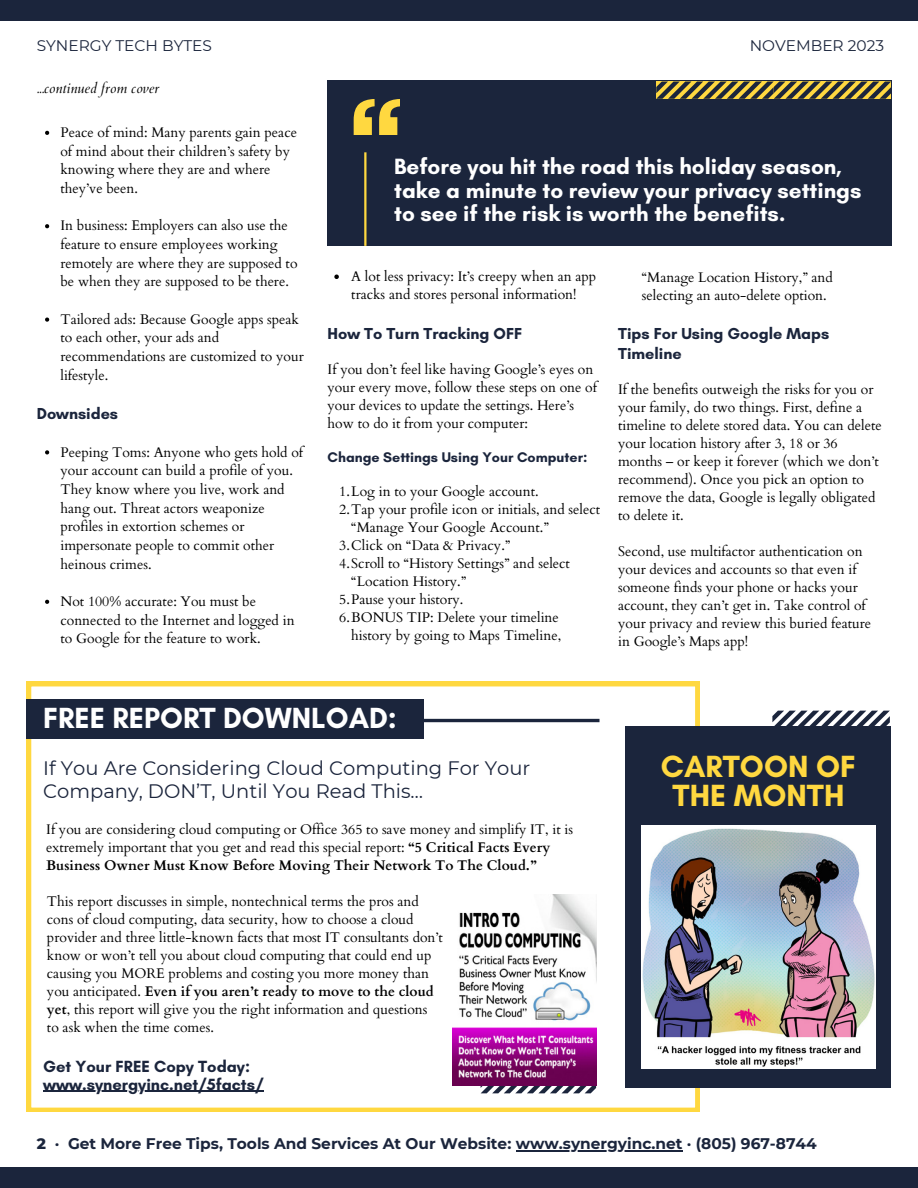
<style>
.page{position:relative;width:918px;height:1188px;background:#fff}
.page>*{position:absolute;margin:0;border:0;box-sizing:border-box;transform-origin:0 0}
.t1{font:700 31.2px "Glacial Indifference";color:#ffd840}
.t2{font:700 29.7px "Glacial Indifference";color:#fff}
.t3{font:700 22.5px/23.7px "Glacial Indifference";color:#fff}
.t4{font:19.5px/23.7px "Montserrat";color:#1b253c}
.t5{font:700 16.5px "Glacial Indifference";color:#1b253c}
.t6{font:700 16.2px/20.2px "Glacial Indifference";color:#1b253c}
.t7{font:700 15.45px "Montserrat";color:#1b253c}
.t8{font:15.45px "Montserrat";color:#1b253c}
.t9{font:700 14.25px "Glacial Indifference";color:#1b253c}
.t10{font:italic 14.25px "Cardo";color:#000}
.t11{font:13.95px/18px "Cardo";color:#000}
.s1{font-weight:700}
.s2{font-weight:800}
</style>
<div class="page">
<div style="left:0;top:1px;width:918px;height:20px;background:#1b253c"></div>
<div style="left:0;top:1168px;width:918px;height:20px;background:#1b253c"></div>
<div style="left:327px;top:81px;width:564px;height:165px;background:#1b253c"></div>
<svg style="left:657px;top:82px;width:234px;height:17px"></svg>
<hr style="left:364px;top:152px;width:2px;height:94px;background:#ffd840">
<svg style="left:354px;top:99px;width:46px;height:36px"></svg>
<svg style="left:27px;top:682px;width:673px;height:430px"></svg>
<hr style="left:249px;top:719px;width:351px;height:3px;background:#1b253c">
<div style="left:27px;top:699px;width:397px;height:40px;background:#1b253c"></div>
<svg style="left:773px;top:711px;width:117px;height:16px"></svg>
<div style="left:626px;top:727px;width:265px;height:361px;background:#1b253c"></div>
<svg style="left:481px;top:1085px;width:115px;height:8px"></svg>
<img style="left:641px;top:825px;width:234px;height:243px">
<img style="left:453px;top:894px;width:144px;height:191px">
<svg style="left:45px;top:131px;width:4px;height:4px"></svg>
<svg style="left:45px;top:224px;width:4px;height:4px"></svg>
<svg style="left:45px;top:318px;width:4px;height:4px"></svg>
<svg style="left:45px;top:450px;width:4px;height:4px"></svg>
<svg style="left:45px;top:600px;width:4px;height:4px"></svg>
<svg style="left:334px;top:275px;width:5px;height:4px"></svg>
<hr style="left:43px;top:1091px;width:221px;height:1px;background:#1b253c">
<hr style="left:516px;top:1150px;width:167px;height:1px;background:#1b253c">
<p class="t8" style="left:37px;top:36px;width:177px">SYNERGY TECH BYTES</p>
<p class="t8" style="left:750px;top:36px;width:136px">NOVEMBER 2023</p>
<p class="t10" style="left:37px;top:79px;width:124px">...continued from cover</p>
<p class="t11" style="left:60px;top:123px;width:238px;line-height:18.8px">Peace of mind: Many parents gain peace of mind about their children’s safety by knowing where they are and where they’ve been.</p>
<p class="t11" style="left:60px;top:217px;width:239px;line-height:18.6px">In business: Employers can also use the feature to ensure employees working remotely are where they are supposed to be when they are supposed to be there.</p>
<p class="t11" style="left:60px;top:310px;width:245px;line-height:18.8px">Tailored ads: Because Google apps speak to each other, your ads and recommendations are customized to your lifestyle.</p>
<p class="t6" style="left:37px;top:403px;width:83px">Downsides</p>
<p class="t11" style="left:60px;top:443px;width:244px;line-height:18.6px">Peeping Toms: Anyone who gets hold of your account can build a profile of you.<br>They know where you live, work and hang out. Threat actors weaponize profiles in extortion schemes or impersonate people to commit other heinous crimes.</p>
<p class="t11" style="left:60px;top:592px;width:236px;line-height:18.6px">Not 100% accurate: You must be connected to the Internet and logged in to Google for the feature to work.</p>
<p class="t3" style="left:394px;top:154px;width:469px">Before you hit the road this holiday season, take a minute to review your privacy settings to see if the risk is worth the benefits.</p>
<p class="t11" style="left:351px;top:268px;width:246px">A lot less privacy: It’s creepy when an app tracks and stores personal information!</p>
<p class="t6" style="left:328px;top:323px;width:196px">How To Turn Tracking OFF</p>
<p class="t11" style="left:328px;top:360px;width:271px">If you don’t feel like having Google’s eyes on your every move, follow these steps on one of your devices to update the settings. Here’s how to do it from your computer:</p>
<p class="t9" style="left:328px;top:449px;width:261px">Change Settings Using Your Computer:</p>
<p class="t11" style="left:339px;top:483px;width:201px">1.Log in to your Google account.</p>
<p class="t11" style="left:351px;top:501px;width:250px;text-indent:-12px">2.Tap your profile icon or initials, and select “Manage Your Google Account.”</p>
<p class="t11" style="left:339px;top:537px;width:173px">3.Click on “Data &amp; Privacy.”</p>
<p class="t11" style="left:351px;top:555px;width:220px;text-indent:-12px">4.Scroll to “History Settings” and select “Location History.”</p>
<p class="t11" style="left:339px;top:591px;width:126px">5.Pause your history.</p>
<p class="t11" style="left:339px;top:609px;width:223px;text-align:right">6.BONUS TIP: Delete your timeline history by going to Maps Timeline,</p>
<p class="t11" style="left:630px;top:268px;width:205px;text-align:center">1.“Manage Location History,” and selecting an auto-delete option.</p>
<p class="t6" style="left:618px;top:323px;width:213px">Tips For Using Google Maps<br>Timeline</p>
<p class="t11" style="left:618px;top:381px;width:265px">If the benefits outweigh the risks for you or your family, do two things. First, define a timeline to delete stored data. You can delete your location history after 3, 18 or 36 months – or keep it forever (which we don’t recommend). Once you pick an option to remove the data, Google is legally obligated to delete it.</p>
<p class="t11" style="left:618px;top:543px;width:255px">Second, use multifactor authentication on your devices and accounts so that even if someone finds your phone or hacks your account, they can’t get in. Take control of your privacy and review this buried feature in Google’s Maps app!</p>
<p class="t2" style="left:43px;top:700px;width:355px">FREE REPORT DOWNLOAD:</p>
<p class="t4" style="left:43px;top:756px;width:489px">If You Are Considering Cloud Computing For Your<br>Company, DON’T, Until You Read This…</p>
<p class="t11" style="left:46px;top:821px;width:528px">If you are considering cloud computing or Office 365 to save money and simplify IT, it is extremely important that you get and read this special report: <span class="s1">“5 Critical Facts Every<br>Business Owner Must Know Before Moving Their Network To The Cloud.”</span></p>
<p class="t11" style="left:47px;top:893px;width:398px">This report discusses in simple, nontechnical terms the pros and cons of cloud computing, data security, how to choose a cloud provider and three little-known facts that most IT consultants don’t know or won’t tell you about cloud computing that could end up causing you MORE problems and costing you more money than you anticipated. <span class="s1">Even if you aren’t ready to move to the cloud yet</span>, this report will give you the right information and questions<br>to ask when the time comes.</p>
<p class="t5" style="left:43px;top:1056px;width:208px">Get Your FREE Copy Today:</p>
<p class="t5" style="left:43px;top:1074px;width:222px">www.synergyinc.net/5facts/</p>
<p class="t1" style="left:661px;top:747px;width:197px">CARTOON OF</p>
<p class="t1" style="left:673px;top:776px;width:173px">THE MONTH</p>
<p class="t7" style="left:37px;top:1134px;width:782px"><span class="s2">2</span> · Get More Free Tips, Tools And Services At Our Website: www.synergyinc.net · (805) 967-8744</p>
</div>
